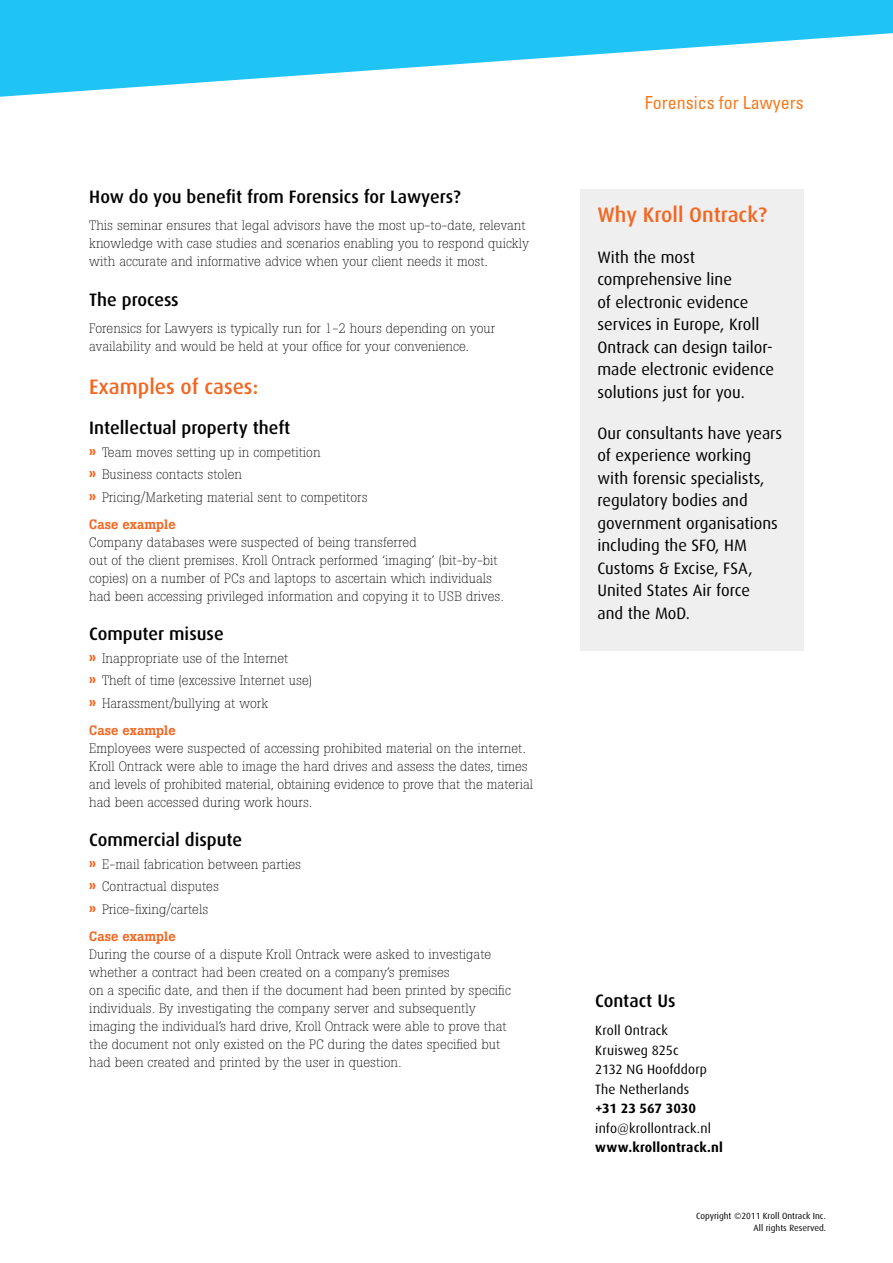
<style>
.page{position:relative;width:893px;height:1263px;background:#fff}
.page>*{position:absolute;margin:0;border:0;box-sizing:border-box;transform-origin:0 0}
.t1{font:500 21px "Dax";color:#f26722}
.t2{font:500 18px "Dax";color:#000}
.t3{font:condensed 18px "Univers";color:#f47b20}
.t4{font:16.5px/22.5px "Dax";color:#000}
.t5{font:300 13.5px/18px "Boton";color:#000}
.t6{font:13.5px/19.5px "Dax";letter-spacing:.01em;color:#000}
.t7{font:500 13.5px "Boton";color:#f26722}
.t8{font:700 13.5px "Dax";letter-spacing:.01em;color:#000}
.t9{font:9px/12px "Dax";color:#000;text-align:right}
.s1{font-weight:500;font-size:18px;color:#f26722}
</style>
<div class="page">
<svg style="left:0;top:0;width:893px;height:97px;fill:#20c4f4"></svg>
<div style="left:580px;top:189px;width:224px;height:462px;background:#efeff0"></div>
<h2 class="t2" style="left:89px;top:187px;width:373px">How do you benefit from Forensics for Lawyers?</h2>
<p class="t5" style="left:89px;top:217px;width:441px">This seminar ensures that legal advisors have the most up-to-date, relevant knowledge with case studies and scenarios enabling you to respond quickly with accurate and informative advice when your client needs it most.</p>
<h2 class="t2" style="left:89px;top:290px;width:91px">The process</h2>
<p class="t5" style="left:89px;top:319px;width:408px">Forensics for Lawyers is typically run for 1-2 hours depending on your availability and would be held at your office for your convenience.</p>
<h1 class="t1" style="left:89px;top:375px;width:171px">Examples of cases:</h1>
<h2 class="t2" style="left:89px;top:418px;width:203px">Intellectual property theft</h2>
<p class="t5" style="left:89px;top:441px;width:280px;line-height:22.5px"><span class="s1">»</span> Team moves setting up in competition<br><span class="s1">»</span> Business contacts stolen<br><span class="s1">»</span> Pricing/Marketing material sent to competitors</p>
<p class="t7" style="left:89px;top:516px;width:88px">Case example</p>
<p class="t5" style="left:89px;top:533px;width:416px">Company databases were suspected of being transferred<br>out of the client premises. Kroll Ontrack performed ‘imaging’ (bit-by-bit copies) on a number of PCs and laptops to ascertain which individuals had been accessing privileged information and copying it to USB drives.</p>
<h2 class="t2" style="left:89px;top:624px;width:136px">Computer misuse</h2>
<p class="t5" style="left:89px;top:647px;width:224px;line-height:22.5px"><span class="s1">»</span> Inappropriate use of the Internet<br><span class="s1">»</span> Theft of time (excessive Internet use) <span class="s1">»</span> Harassment/bullying at work</p>
<p class="t7" style="left:89px;top:722px;width:88px">Case example</p>
<p class="t5" style="left:89px;top:739px;width:445px">Employees were suspected of accessing prohibited material on the internet.<br>Kroll Ontrack were able to image the hard drives and assess the dates, times and levels of prohibited material, obtaining evidence to prove that the material had been accessed during work hours.</p>
<h2 class="t2" style="left:89px;top:830px;width:154px">Commercial dispute</h2>
<p class="t5" style="left:89px;top:853px;width:213px;line-height:22.5px"><span class="s1">»</span> E-mail fabrication between parties <span class="s1">»</span> Contractual disputes<br><span class="s1">»</span> Price-fixing/cartels</p>
<p class="t7" style="left:89px;top:928px;width:88px">Case example</p>
<p class="t5" style="left:89px;top:945px;width:423px">During the course of a dispute Kroll Ontrack were asked to investigate whether a contract had been created on a company’s premises<br>on a specific date, and then if the document had been printed by specific individuals. By investigating the company server and subsequently imaging the individual’s hard drive, Kroll Ontrack were able to prove that the document not only existed on the PC during the dates specified but had been created and printed by the user in question.</p>
<h2 class="t3" style="left:645px;top:91px;width:160px">Forensics for Lawyers</h2>
<h1 class="t1" style="left:597px;top:203px;width:171px">Why Kroll Ontrack?</h1>
<p class="t4" style="left:597px;top:246px;width:178px">With the most comprehensive line<br>of electronic evidence services in Europe, Kroll<br>Ontrack can design tailor&shy;made electronic evidence solutions just for you.</p>
<p class="t4" style="left:597px;top:422px;width:186px">Our consultants have years of experience working with forensic specialists, regulatory bodies and government organisations including the SFO, HM<br>Customs &amp; Excise, FSA,<br>United States Air force<br>and the MoD.</p>
<h2 class="t2" style="left:595px;top:991px;width:82px">Contact Us</h2>
<p class="t6" style="left:595px;top:1021px;width:113px">Kroll Ontrack<br>Kruisweg 825c<br>2132 NG Hoofddorp<br>The Netherlands</p>
<p class="t8" style="left:595px;top:1101px;width:102px">+31 23 567 3030</p>
<p class="t6" style="left:595px;top:1118px;width:117px">info@krollontrack.nl</p>
<p class="t8" style="left:595px;top:1140px;width:129px">www.krollontrack.nl</p>
<p class="t9" style="left:696px;top:1210px;width:131px">Copyright ©2011 Kroll Ontrack Inc.<br>All rights Reserved.</p>
</div>
